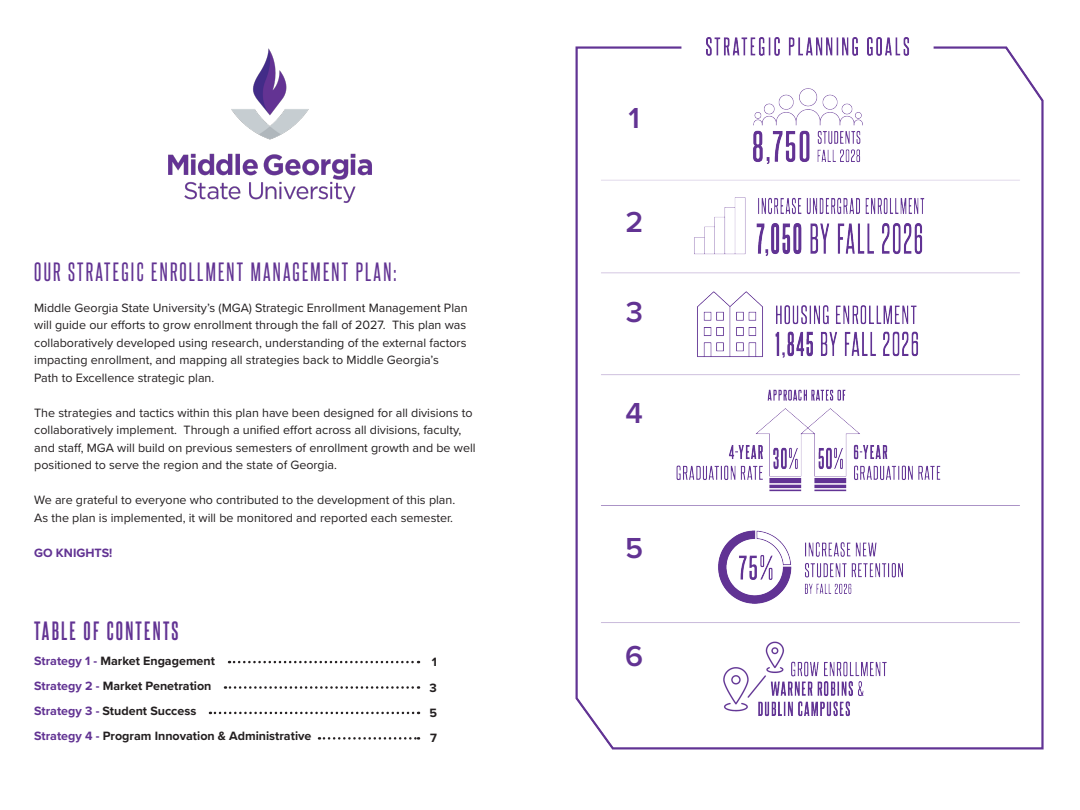
<style>
.page{position:relative;width:1080px;height:810px;background:#fff}
.page>*{position:absolute;margin:0;border:0;box-sizing:border-box;transform-origin:0 0}
.t1{font:600 30px "Proxima Nova";color:#623393}
.t2{font:22.5px "Steelfish Rg";letter-spacing:.1em;color:#623393}
.t3{font:700 22.5px "Steelfish Rg";letter-spacing:.1em;color:#623393}
.t4{font:12.5px/17.5px "Proxima Nova";color:#231f20;text-align:justify}
.Paragraph_Style_1{font:700 12.5px "Proxima Nova";color:#231f20}
.t5{font:700 12.5px "Proxima Nova";color:#623393}
.s1{color:#623393}
</style>
<div class="page">
<svg style="left:229px;top:661px;width:190px;height:2px"></svg>
<svg style="left:225px;top:686px;width:194px;height:3px"></svg>
<svg style="left:210px;top:712px;width:209px;height:2px"></svg>
<svg style="left:319px;top:737px;width:100px;height:3px"></svg>
<img style="left:168px;top:48px;width:204px;height:155px">
<img style="left:575px;top:37px;width:469px;height:713px">
<p class="t2" style="left:34px;top:256px;width:364px">OUR STRATEGIC ENROLLMENT MANAGEMENT PLAN:</p>
<p class="t4" style="left:34px;top:298px;width:435px">Middle Georgia State University’s (MGA) Strategic Enrollment Management Plan will guide our efforts to grow enrollment through the fall of 2027. This plan was collaboratively developed using research, understanding of the external factors impacting enrollment, and mapping all strategies back to Middle Georgia’s</p>
<p class="t4" style="left:34px;top:368px;width:182px">Path to Excellence strategic plan.</p>
<p class="t4" style="left:34px;top:403px;width:443px;text-align:left">The strategies and tactics within this plan have been designed for all divisions to collaboratively implement. Through a unified effort across all divisions, faculty, and staff, MGA will build on previous semesters of enrollment growth and be well positioned to serve the region and the state of Georgia.</p>
<p class="t4" style="left:34px;top:491px;width:423px">We are grateful to everyone who contributed to the development of this plan.</p>
<p class="t4" style="left:34px;top:508px;width:420px">As the plan is implemented, it will be monitored and reported each semester.</p>
<p class="t5" style="left:34px;top:543px;width:80px">GO KNIGHTS!</p>
<p class="t3" style="left:34px;top:615px;width:146px">TABLE OF CONTENTS</p>
<p class="Paragraph_Style_1" style="left:34px;top:652px;width:182px"><span class="s1">Strategy 1 -</span> Market Engagement</p>
<p class="Paragraph_Style_1" style="left:34px;top:677px;width:179px"><span class="s1">Strategy 2 -</span> Market Penetration</p>
<p class="Paragraph_Style_1" style="left:34px;top:702px;width:164px"><span class="s1">Strategy 3 -</span> Student Success</p>
<p class="Paragraph_Style_1" style="left:34px;top:727px;width:279px"><span class="s1">Strategy 4 -</span> Program Innovation &amp; Administrative</p>
<p class="Paragraph_Style_1" style="left:432px;top:653px;width:7px">1</p>
<p class="Paragraph_Style_1" style="left:430px;top:678px;width:9px">3</p>
<p class="Paragraph_Style_1" style="left:429px;top:703px;width:9px">5</p>
<p class="Paragraph_Style_1" style="left:430px;top:729px;width:8px">7</p>
<p class="t1" style="left:629px;top:96px;width:13px">1</p>
<p class="t1" style="left:625px;top:200px;width:19px">2</p>
<p class="t1" style="left:626px;top:290px;width:19px">3</p>
<p class="t1" style="left:626px;top:391px;width:19px">4</p>
<p class="t1" style="left:625px;top:525px;width:20px">5</p>
<p class="t1" style="left:625px;top:634px;width:20px">6</p>
</div>
